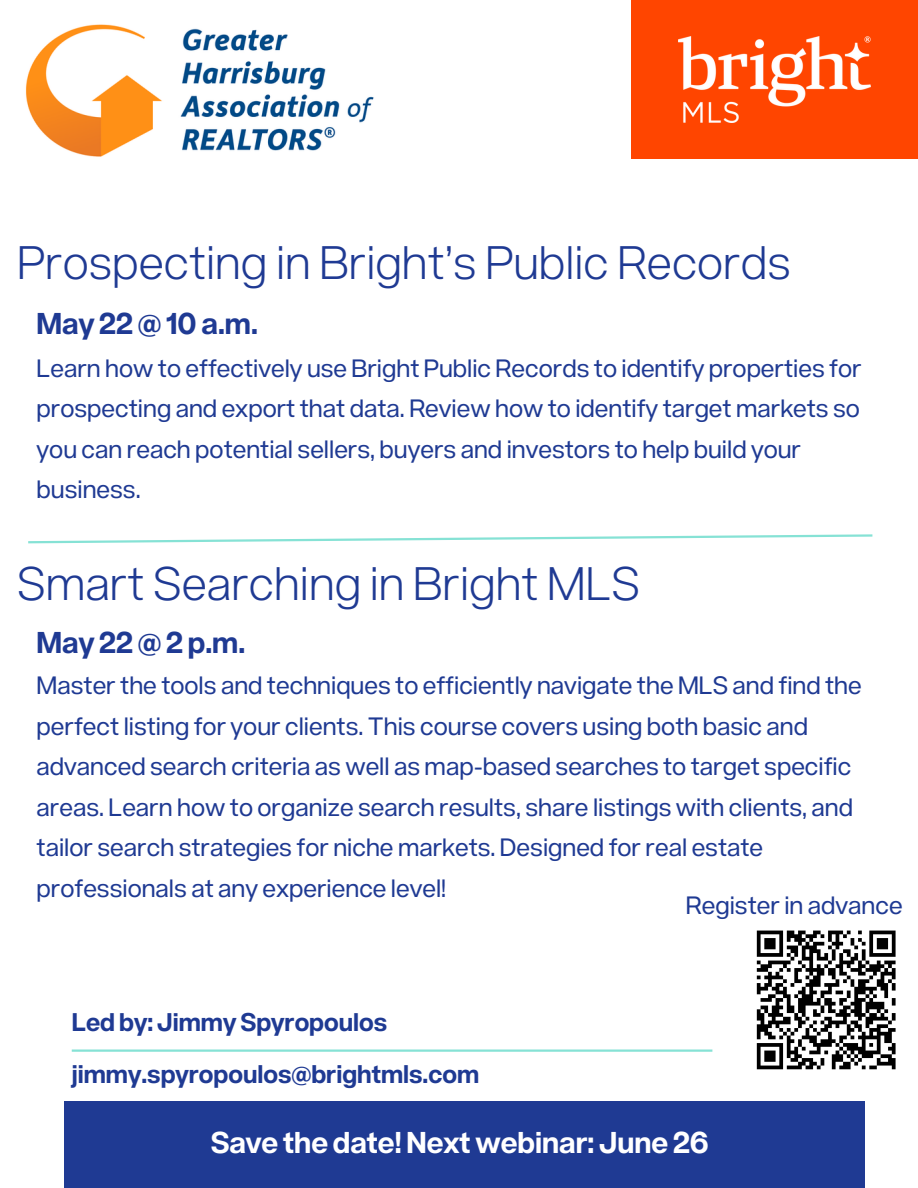
<style>
.page{position:relative;width:918px;height:1188px;background:#fff}
.page>*{position:absolute;margin:0;border:0;box-sizing:border-box;transform-origin:0 0}
.t1{font:300 46.2px "Acronym";color:#1f3a93}
.t2{font:700 29.7px "Acronym";color:#fff}
.t3{font:700 29.7px "Acronym";color:#1f3a93}
.t4{font:700 25.2px "Acronym";color:#1f3a93}
.t5{font:24.75px/40.5px "Acronym";color:#1f3a93}
</style>
<div class="page">
<div style="left:632px;top:0;width:286px;height:159px;background:#ff4500"></div>
<img style="left:679px;top:37px;width:192px;height:85px">
<svg style="left:28px;top:534px;width:845px;height:10px"></svg>
<hr style="left:72px;top:1050px;width:640px;height:2px;background:#86e2d5">
<div style="left:64px;top:1101px;width:801px;height:87px;background:#1f3a93"></div>
<img style="left:25px;top:24px;width:349px;height:133px">
<svg style="left:756px;top:930px;width:140px;height:140px"></svg>
<p class="t1" style="left:17px;top:242px;width:775px">Prospecting in Bright’s Public Records</p>
<h1 class="t3" style="left:37px;top:310px;width:223px">May 22 @ 10 a.m.</h1>
<p class="t5" style="left:37px;top:350px;width:827px">Learn how to effectively use Bright Public Records to identify properties for prospecting and export that data. Review how to identify target markets so you can reach potential sellers, buyers and investors to help build your business.</p>
<h1 class="t1" style="left:17px;top:563px;width:624px">Smart Searching in Bright MLS</h1>
<h2 class="t3" style="left:37px;top:629px;width:210px">May 22 @ 2 p.m.</h2>
<p class="t5" style="left:37px;top:667px;width:827px">Master the tools and techniques to efficiently navigate the MLS and find the perfect listing for your clients. This course covers using both basic and advanced search criteria as well as map-based searches to target specific areas. Learn how to organize search results, share listings with clients, and tailor search strategies for niche markets. Designed for real estate professionals at any experience level!</p>
<p class="t5" style="left:686px;top:887px;width:218px">Register in advance</p>
<h2 class="t4" style="left:72px;top:1010px;width:317px">Led by: Jimmy Spyropoulos</h2>
<p class="t4" style="left:72px;top:1063px;width:409px">jimmy.spyropoulos@brightmls.com</p>
<p class="t2" style="left:211px;top:1129px;width:499px">Save the date! Next webinar: June 26</p>
</div>
